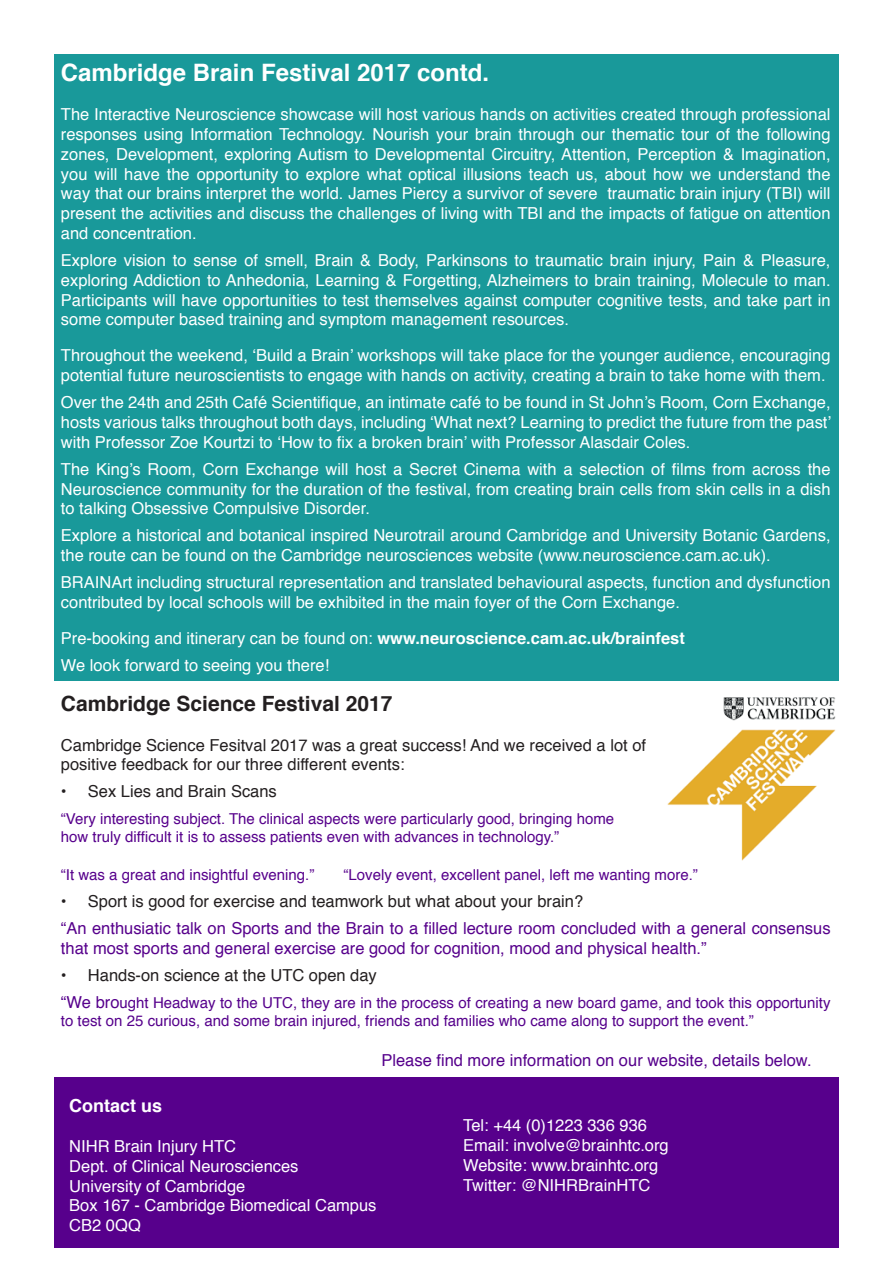
<style>
.page{position:relative;width:893px;height:1263px;background:#fff}
.page>*{position:absolute;margin:0;border:0;box-sizing:border-box;transform-origin:0 0}
.t1{font:700 24px "Helvetica";color:#fff}
.t2{font:700 21px "Helvetica";color:#231f20}
.t3{font:700 18px "Helvetica";color:#fff}
.t4{font:16.5px/19.8px "Helvetica";color:#fff;text-align:justify}
.t5{font:16.5px "Helvetica";color:#231f20}
.t6{font:16.5px/19.8px "Helvetica";color:#57008c}
.t7{font:16.5px "Helvetica";color:#56008c}
.t8{font:15px "Helvetica";color:#57008c}
.t9{font:15px/18px "Helvetica";color:#56008c}
.s1{font-weight:700}
.s2{font-size:16.5px}
</style>
<div class="page">
<div style="left:54px;top:54px;width:785px;height:627px;background:#19999a"></div>
<div style="left:54px;top:1077px;width:784px;height:170px;background:#57008c"></div>
<img style="left:667px;top:697px;width:169px;height:163px">
<p class="t1" style="left:61px;top:53px;width:430px">Cambridge Brain Festival 2017 contd.</p>
<p class="t4" style="left:61px;top:105px;width:771px">The Interactive Neuroscience showcase will host various hands on activities created through professional responses using Information Technology. Nourish your brain through our thematic tour of the following zones, Development, exploring Autism to Developmental Circuitry, Attention, Perception &amp; Imagination, you will have the opportunity to explore what optical illusions teach us, about how we understand the way that our brains interpret the world. James Piercy a survivor of severe traumatic brain injury (TBI) will present the activities and discuss the challenges of living with TBI and the impacts of fatigue on attention and concentration.</p>
<p class="t4" style="left:61px;top:251px;width:771px">Explore vision to sense of smell, Brain &amp; Body, Parkinsons to traumatic brain injury, Pain &amp; Pleasure, exploring Addiction to Anhedonia, Learning &amp; Forgetting, Alzheimers to brain training, Molecule to man.<br>Participants will have opportunities to test themselves against computer cognitive tests, and take part in some computer based training and symptom management resources.</p>
<p class="t4" style="left:61px;top:346px;width:771px">Throughout the weekend, ‘Build a Brain’ workshops will take place for the younger audience, encouraging potential future neuroscientists to engage with hands on activity, creating a brain to take home with them.</p>
<p class="t4" style="left:61px;top:393px;width:772px">Over the 24th and 25th Café Scientifique, an intimate café to be found in St John’s Room, Corn Exchange, hosts various talks throughout both days, including ‘What next? Learning to predict the future from the past’ with Professor Zoe Kourtzi to ‘How to fix a broken brain’ with Professor Alasdair Coles.</p>
<p class="t4" style="left:61px;top:460px;width:771px">The King’s Room, Corn Exchange will host a Secret Cinema with a selection of films from across the Neuroscience community for the duration of the festival, from creating brain cells from skin cells in a dish to talking Obsessive Compulsive Disorder.</p>
<p class="t4" style="left:61px;top:526px;width:771px">Explore a historical and botanical inspired Neurotrail around Cambridge and University Botanic Gardens, the route can be found on the Cambridge neurosciences website (www.neuroscience.cam.ac.uk).</p>
<p class="t4" style="left:61px;top:573px;width:771px">BRAINArt including structural representation and translated behavioural aspects, function and dysfunction contributed by local schools will be exhibited in the main foyer of the Corn Exchange.</p>
<p class="t4" style="left:61px;top:629px;width:625px">Pre-booking and itinerary can be found on: <span class="s1">www.neuroscience.cam.ac.uk/brainfest</span></p>
<p class="t4" style="left:61px;top:656px;width:270px">We look forward to seeing you there!</p>
<p class="t2" style="left:61px;top:687px;width:333px">Cambridge Science Festival 2017</p>
<p class="t5" style="left:61px;top:732px;width:587px">Cambridge Science Fesitval 2017 was a great success! And we received a lot of</p>
<p class="t5" style="left:61px;top:752px;width:345px">positive feedback for our three different events:</p>
<p class="t5" style="left:61px;top:779px;width:217px">• Sex Lies and Brain Scans</p>
<p class="t8" style="left:61px;top:808px;width:555px">“Very interesting subject. The clinical aspects were particularly good, bringing home</p>
<p class="t8" style="left:61px;top:826px;width:500px">how truly difficult it is to assess patients even with advances in technology.”</p>
<p class="t8" style="left:61px;top:863px;width:255px">“It was a great and insightful evening.”</p>
<p class="t8" style="left:344px;top:863px;width:356px">“Lovely event, excellent panel, left me wanting more.”</p>
<p class="t5" style="left:61px;top:889px;width:524px">• Sport is good for exercise and teamwork but what about your brain?</p>
<p class="t6" style="left:61px;top:919px;width:771px">“An enthusiatic talk on Sports and the Brain to a filled lecture room concluded with a general consensus that most sports and general exercise are good for cognition, mood and physical health.”</p>
<p class="t5" style="left:61px;top:962px;width:317px">• Hands-on science at the UTC open day</p>
<p class="t9" style="left:61px;top:994px;width:771px"><span class="s2">“We bro</span>ught Headway to the UTC, they are in the process of creating a new board game, and took this opportunity to test on 25 curious, and some brain injured, friends and families who came along to support the event.”</p>
<p class="t7" style="left:381px;top:1047px;width:432px">Please find more information on our website, details below.</p>
<p class="t3" style="left:69px;top:1091px;width:95px">Contact us</p>
<p class="t4" style="left:69px;top:1137px;width:168px">NIHR Brain Injury HTC</p>
<p class="t4" style="left:69px;top:1156px;width:231px">Dept. of Clinical Neurosciences</p>
<p class="t4" style="left:69px;top:1176px;width:178px">University of Cambridge</p>
<p class="t4" style="left:69px;top:1196px;width:309px">Box 167 - Cambridge Biomedical Campus</p>
<p class="t4" style="left:69px;top:1216px;width:73px">CB2 0QQ</p>
<p class="t4" style="left:463px;top:1116px;width:185px">Tel: +44 (0)1223 336 936</p>
<p class="t4" style="left:463px;top:1136px;width:207px">Email: involve@brainhtc.org</p>
<p class="t4" style="left:463px;top:1155px;width:197px">Website: www.brainhtc.org</p>
<p class="t4" style="left:463px;top:1175px;width:189px">Twitter: @NIHRBrainHTC</p>
</div>
